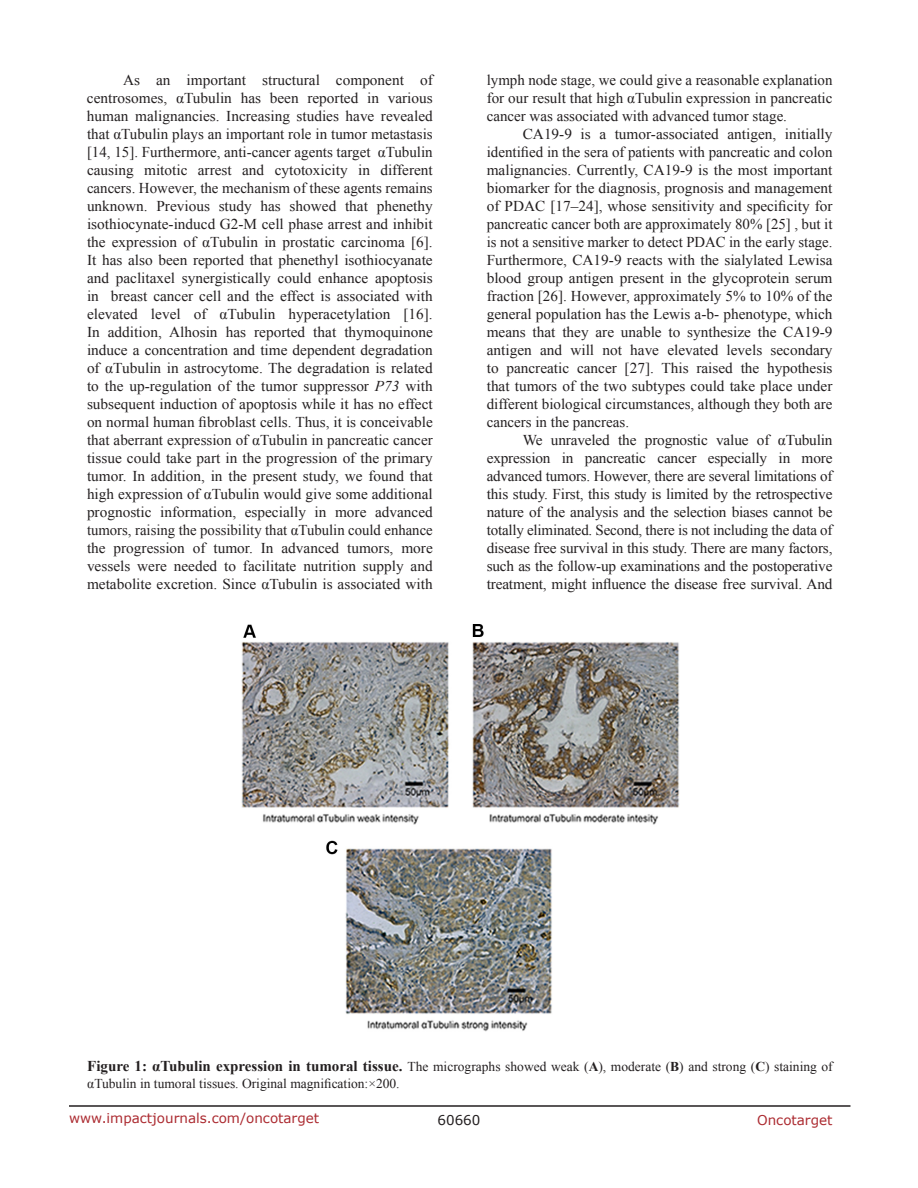
<style>
.page{position:relative;width:918px;height:1188px;background:#fff}
.page>*{position:absolute;margin:0;border:0;box-sizing:border-box;transform-origin:0 0}
.t1{font:15px/18px "Times New Roman";color:#231f20;text-align:justify}
.t2{font:13.5px/16.2px "Times New Roman";color:#231f20}
.t3{font:13.5px "Verdana";color:#ac2b31}
.t4{font:13.5px "Verdana";color:#231f20}
.s1{font-style:italic}
.s2{font-weight:700;font-size:15px}
.s3{font-weight:700}
</style>
<div class="page">
<hr style="left:69px;top:1105px;width:781px;height:2px;background:#231f20">
<img style="left:242px;top:625px;width:438px;height:406px">
<p class="t1" style="left:87px;top:71px;width:347px;text-indent:36px">As an important structural component of centrosomes, αTubulin has been reported in various human malignancies. Increasing studies have revealed that αTubulin plays an important role in tumor metastasis [14, 15]. Furthermore, anti-cancer agents target αTubulin causing mitotic arrest and cytotoxicity in different cancers. However, the mechanism of these agents remains unknown. Previous study has showed that phenethy isothiocynate-inducd G2-M cell phase arrest and inhibit the expression of αTubulin in prostatic carcinoma [6].<br>It has also been reported that phenethyl isothiocyanate and paclitaxel synergistically could enhance apoptosis in breast cancer cell and the effect is associated with elevated level of αTubulin hyperacetylation [16].<br>In addition, Alhosin has reported that thymoquinone induce a concentration and time dependent degradation of αTubulin in astrocytome. The degradation is related to the up-regulation of the tumor suppressor <span class="s1">P73</span> with subsequent induction of apoptosis while it has no effect on normal human fibroblast cells. Thus, it is conceivable that aberrant expression of αTubulin in pancreatic cancer tissue could take part in the progression of the primary tumor. In addition, in the present study, we found that high expression of αTubulin would give some additional prognostic information, especially in more advanced tumors, raising the possibility that αTubulin could enhance the progression of tumor. In advanced tumors, more vessels were needed to facilitate nutrition supply and metabolite excretion. Since αTubulin is associated with</p>
<p class="t1" style="left:487px;top:71px;width:347px">lymph node stage, we could give a reasonable explanation for our result that high αTubulin expression in pancreatic cancer was associated with advanced tumor stage.</p>
<p class="t1" style="left:487px;top:125px;width:347px;text-indent:36px">CA19-9 is a tumor-associated antigen, initially identified in the sera of patients with pancreatic and colon malignancies. Currently, CA19-9 is the most important biomarker for the diagnosis, prognosis and management of PDAC [17–24], whose sensitivity and specificity for pancreatic cancer both are approximately 80% [25] , but it is not a sensitive marker to detect PDAC in the early stage.<br>Furthermore, CA19-9 reacts with the sialylated Lewisa blood group antigen present in the glycoprotein serum fraction [26]. However, approximately 5% to 10% of the general population has the Lewis a-b- phenotype, which means that they are unable to synthesize the CA19-9 antigen and will not have elevated levels secondary to pancreatic cancer [27]. This raised the hypothesis that tumors of the two subtypes could take place under different biological circumstances, although they both are cancers in the pancreas.</p>
<p class="t1" style="left:487px;top:431px;width:347px;text-indent:36px">We unraveled the prognostic value of αTubulin expression in pancreatic cancer especially in more advanced tumors. However, there are several limitations of this study. First, this study is limited by the retrospective nature of the analysis and the selection biases cannot be totally eliminated. Second, there is not including the data of disease free survival in this study. There are many factors, such as the follow-up examinations and the postoperative treatment, might influence the disease free survival. And</p>
<p class="t2" style="left:87px;top:1059px;width:747px"><span class="s2">Figure 1: αTubulin expression in tumoral tissue.</span> The micrographs showed weak (<span class="s3">A</span>), moderate (<span class="s3">B</span>) and strong (<span class="s3">C</span>) staining of αTubulin in tumoral tissues. Original magnification:×200.</p>
<p class="t3" style="left:69px;top:1109px;width:252px">www.impactjournals.com/oncotarget</p>
<p class="t4" style="left:438px;top:1111px;width:44px">60660</p>
<p class="t3" style="left:757px;top:1111px;width:77px">Oncotarget</p>
</div>
